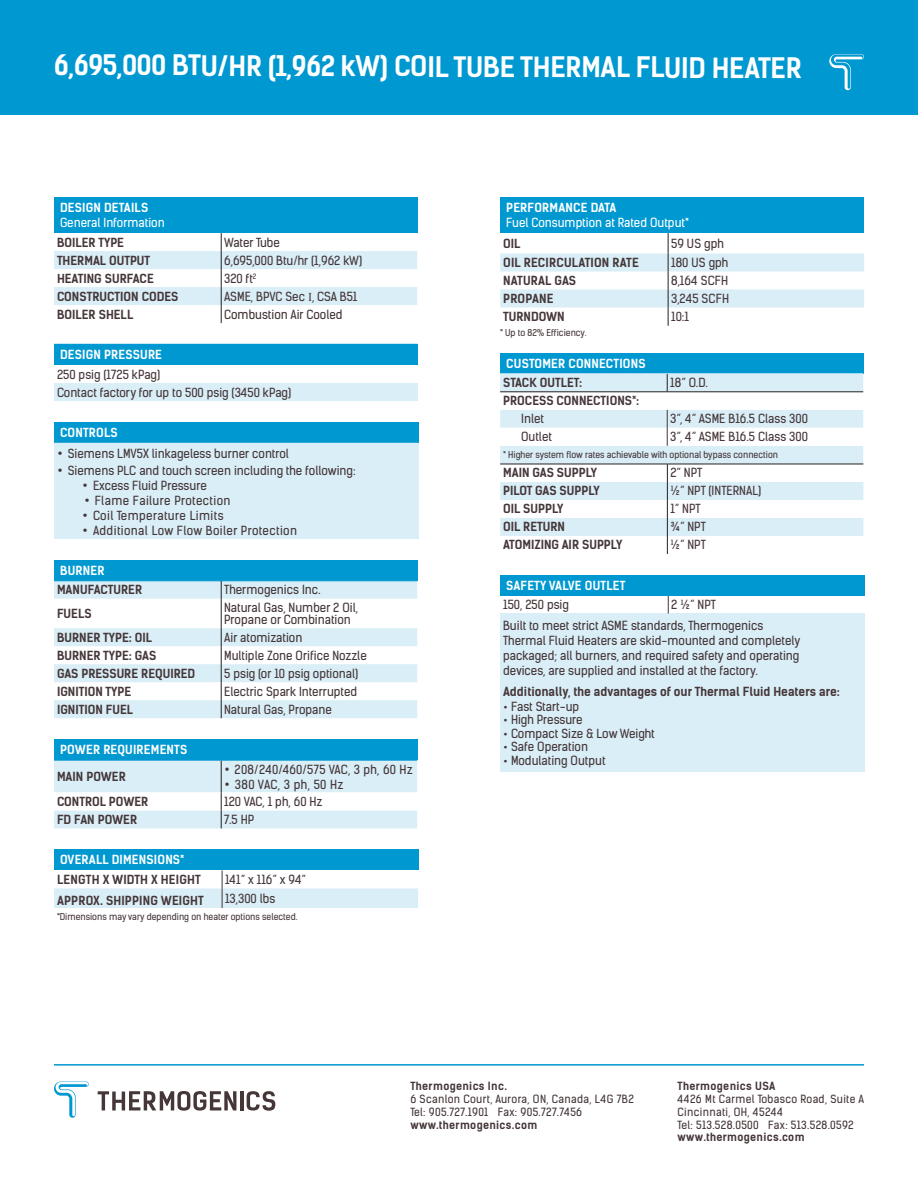
<style>
.page{position:relative;width:918px;height:1188px;background:#fff}
.page>*{position:absolute;margin:0;border:0;box-sizing:border-box;transform-origin:0 0}
.t1{font:700 27px "Kelson Sans";letter-spacing:-.01em;color:#fff}
.t2{font:12px/15px "Kelson Sans";color:#453638}
.t3{font:700 12px "Kelson Sans";color:#453638}
.t4{font:700 12px "Kelson Sans";letter-spacing:.015em;color:#fff}
.t5{font:12px "Kelson Sans";letter-spacing:.03em;color:#453638}
.t6{font:12px "Kelson Sans";color:#fff}
.t7{font:12px "Kelson Sans";letter-spacing:.02em;color:#453638}
.t8{font:10.8px/12.9px "Kelson Sans";letter-spacing:.03em;color:#453638}
.t9{font:700 10.8px "Kelson Sans";letter-spacing:.03em;color:#453638}
.t10{font:9px "Kelson Sans";color:#453638}
.s1{font-family:"Times New Roman"}
.s2{font-size:15px}
</style>
<div class="page">
<div style="left:54px;top:197px;width:363px;height:36px;background:#0098d1"></div>
<svg style="left:54px;top:233px;width:363px;height:90px"></svg>
<div style="left:54px;top:344px;width:363px;height:21px;background:#0098d1"></div>
<div style="left:54px;top:383px;width:363px;height:18px;background:#d9eef7"></div>
<div style="left:54px;top:422px;width:364px;height:21px;background:#0098d1"></div>
<div style="left:54px;top:443px;width:364px;height:96px;background:#d9eef7"></div>
<div style="left:54px;top:560px;width:363px;height:21px;background:#0098d1"></div>
<svg style="left:54px;top:581px;width:363px;height:137px"></svg>
<div style="left:54px;top:739px;width:363px;height:21px;background:#0098d1"></div>
<svg style="left:54px;top:761px;width:363px;height:67px"></svg>
<hr style="left:54px;top:760px;width:167px;height:1px;background:#0098d1">
<hr style="left:221px;top:760px;width:196px;height:1px;background:#0098d1">
<div style="left:54px;top:849px;width:364px;height:21px;background:#0098d1"></div>
<svg style="left:54px;top:870px;width:364px;height:38px"></svg>
<div style="left:500px;top:197px;width:364px;height:36px;background:#0098d1"></div>
<svg style="left:500px;top:233px;width:364px;height:93px"></svg>
<div style="left:500px;top:353px;width:363px;height:21px;background:#0098d1"></div>
<svg style="left:500px;top:374px;width:363px;height:180px"></svg>
<div style="left:500px;top:575px;width:364px;height:21px;background:#0098d1"></div>
<div style="left:500px;top:614px;width:364px;height:158px;background:#d9eef7"></div>
<svg style="left:668px;top:596px;width:1px;height:17px"></svg>
<svg style="left:98px;top:1091px;width:138px;height:20px"></svg>
<hr style="left:240px;top:1091px;width:3px;height:19px;background:#453638">
<svg style="left:247px;top:1091px;width:28px;height:20px"></svg>
<svg style="left:54px;top:1082px;width:35px;height:36px"></svg>
<hr style="left:54px;top:1064px;width:810px;height:2px;background:#0098d1">
<div style="left:0;top:0;width:918px;height:115px;background:#0098d1"></div>
<svg style="left:829px;top:54px;width:35px;height:36px"></svg>
<h1 class="t1" style="left:54px;top:50px;width:749px">6,695,000 BTU/HR (1,962 kW) COIL TUBE THERMAL FLUID HEATER</h1>
<p class="t4" style="left:60px;top:200px;width:90px">DESIGN DETAILS</p>
<p class="t6" style="left:60px;top:215px;width:106px">General Information</p>
<p class="t3" style="left:57px;top:235px;width:69px">BOILER TYPE</p>
<p class="t2" style="left:224px;top:235px;width:57px">Water Tube</p>
<p class="t3" style="left:57px;top:253px;width:95px">THERMAL OUTPUT</p>
<p class="t2" style="left:224px;top:253px;width:140px">6,695,000 Btu/hr (1,962 kW)</p>
<p class="t3" style="left:57px;top:271px;width:98px">HEATING SURFACE</p>
<p class="t2" style="left:224px;top:271px;width:34px">320 ft<sup>2</sup></p>
<p class="t3" style="left:57px;top:289px;width:123px">CONSTRUCTION CODES</p>
<p class="t2" style="left:224px;top:289px;width:135px">ASME, BPVC Sec <span class="s1">I</span>, CSA B51</p>
<p class="t3" style="left:57px;top:307px;width:78px">BOILER SHELL</p>
<p class="t2" style="left:224px;top:307px;width:120px">Combustion Air Cooled</p>
<p class="t4" style="left:60px;top:347px;width:103px">DESIGN PRESSURE</p>
<p class="t2" style="left:57px;top:365px;width:236px;line-height:18px">250 psig (1725 kPag)<br>Contact factory for up to 500 psig (3450 kPag)</p>
<p class="t4" style="left:60px;top:425px;width:59px">CONTROLS</p>
<p class="t2" style="left:57px;top:447px;width:233px"><span class="s2">•</span> Siemens LMV5X linkageless burner control</p>
<p class="t2" style="left:57px;top:463px;width:300px"><span class="s2">•</span> Siemens PLC and touch screen including the following:</p>
<p class="t2" style="left:82px;top:478px;width:126px"><span class="s2">•</span> Excess Fluid Pressure</p>
<p class="t5" style="left:84px;top:493px;width:148px"><span class="s2">•</span> Flame Failure Protection</p>
<p class="t5" style="left:82px;top:508px;width:143px"><span class="s2">•</span> Coil Temperature Limits</p>
<p class="t5" style="left:82px;top:523px;width:216px"><span class="s2">•</span> Additional Low Flow Boiler Protection</p>
<p class="t4" style="left:60px;top:563px;width:46px">BURNER</p>
<p class="t3" style="left:57px;top:582px;width:87px">MANUFACTURER</p>
<p class="t2" style="left:224px;top:582px;width:98px">Thermogenics Inc.</p>
<p class="t3" style="left:57px;top:606px;width:36px">FUELS</p>
<p class="t2" style="left:224px;top:602px;width:135px;line-height:12px">Natural Gas, Number 2 Oil,<br>Propane or Combination</p>
<p class="t3" style="left:57px;top:630px;width:97px">BURNER TYPE: OIL</p>
<p class="t2" style="left:224px;top:630px;width:80px">Air atomization</p>
<p class="t3" style="left:57px;top:648px;width:101px">BURNER TYPE: GAS</p>
<p class="t2" style="left:224px;top:648px;width:144px">Multiple Zone Orifice Nozzle</p>
<p class="t3" style="left:57px;top:666px;width:140px">GAS PRESSURE REQUIRED</p>
<p class="t2" style="left:224px;top:666px;width:136px">5 psig (or 10 psig optional)</p>
<p class="t3" style="left:57px;top:684px;width:76px">IGNITION TYPE</p>
<p class="t2" style="left:224px;top:684px;width:135px">Electric Spark Interrupted</p>
<p class="t3" style="left:57px;top:702px;width:78px">IGNITION FUEL</p>
<p class="t2" style="left:224px;top:702px;width:109px">Natural Gas, Propane</p>
<p class="t4" style="left:60px;top:742px;width:129px">POWER REQUIREMENTS</p>
<p class="t3" style="left:57px;top:769px;width:70px">MAIN POWER</p>
<p class="t7" style="left:224px;top:763px;width:190px"><span class="s2">•</span> 208/240/460/575 VAC, 3 ph, 60 Hz</p>
<p class="t5" style="left:224px;top:778px;width:121px"><span class="s2">•</span> 380 VAC, 3 ph, 50 Hz</p>
<p class="t3" style="left:57px;top:794px;width:93px">CONTROL POWER</p>
<p class="t2" style="left:224px;top:794px;width:100px">120 VAC, 1 ph, 60 Hz</p>
<p class="t3" style="left:57px;top:812px;width:82px">FD FAN POWER</p>
<p class="t2" style="left:224px;top:812px;width:32px">7.5 HP</p>
<p class="t4" style="left:60px;top:853px;width:126px">OVERALL DIMENSIONS*</p>
<p class="t3" style="left:57px;top:872px;width:145px">LENGTH X WIDTH X HEIGHT</p>
<p class="t2" style="left:225px;top:872px;width:83px">141” x 116” x 94”</p>
<p class="t3" style="left:57px;top:893px;width:148px">APPROX. SHIPPING WEIGHT</p>
<p class="t2" style="left:225px;top:891px;width:52px">13,300 lbs</p>
<p class="t10" style="left:57px;top:911px;width:242px">*Dimensions may vary depending on heater options selected.</p>
<p class="t4" style="left:506px;top:200px;width:112px">PERFORMANCE DATA</p>
<p class="t6" style="left:506px;top:215px;width:184px">Fuel Consumption at Rated Output*</p>
<p class="t3" style="left:503px;top:236px;width:19px">OIL</p>
<p class="t2" style="left:671px;top:236px;width:54px">59 US gph</p>
<p class="t3" style="left:503px;top:255px;width:137px">OIL RECIRCULATION RATE</p>
<p class="t2" style="left:671px;top:255px;width:59px">180 US gph</p>
<p class="t3" style="left:503px;top:273px;width:74px">NATURAL GAS</p>
<p class="t2" style="left:671px;top:273px;width:59px">8,164 SCFH</p>
<p class="t3" style="left:503px;top:291px;width:52px">PROPANE</p>
<p class="t2" style="left:671px;top:291px;width:60px">3,245 SCFH</p>
<p class="t3" style="left:503px;top:309px;width:63px">TURNDOWN</p>
<p class="t2" style="left:671px;top:309px;width:19px">10:1</p>
<p class="t10" style="left:500px;top:327px;width:88px">* Up to 82% Efficiency.</p>
<p class="t4" style="left:506px;top:356px;width:141px">CUSTOMER CONNECTIONS</p>
<p class="t3" style="left:503px;top:375px;width:80px">STACK OUTLET:</p>
<p class="t2" style="left:670px;top:375px;width:39px">18” O.D.</p>
<p class="t3" style="left:503px;top:393px;width:138px">PROCESS CONNECTIONS*:</p>
<p class="t2" style="left:521px;top:411px;width:24px">Inlet</p>
<p class="t2" style="left:670px;top:411px;width:139px">3”, 4” ASME B16.5 Class 300</p>
<p class="t2" style="left:521px;top:429px;width:32px">Outlet</p>
<p class="t2" style="left:670px;top:429px;width:139px">3”, 4” ASME B16.5 Class 300</p>
<p class="t10" style="left:503px;top:449px;width:276px">* Higher system flow rates achievable with optional bypass connection</p>
<p class="t3" style="left:503px;top:466px;width:95px">MAIN GAS SUPPLY</p>
<p class="t2" style="left:670px;top:466px;width:33px">2” NPT</p>
<p class="t3" style="left:503px;top:484px;width:98px">PILOT GAS SUPPLY</p>
<p class="t2" style="left:670px;top:484px;width:93px">½” NPT (INTERNAL)</p>
<p class="t3" style="left:503px;top:502px;width:62px">OIL SUPPLY</p>
<p class="t2" style="left:670px;top:502px;width:32px">1” NPT</p>
<p class="t3" style="left:503px;top:520px;width:63px">OIL RETURN</p>
<p class="t2" style="left:670px;top:520px;width:37px">¾” NPT</p>
<p class="t3" style="left:503px;top:538px;width:121px">ATOMIZING AIR SUPPLY</p>
<p class="t2" style="left:670px;top:538px;width:37px">½” NPT</p>
<p class="t4" style="left:506px;top:578px;width:121px">SAFETY VALVE OUTLET</p>
<p class="t2" style="left:503px;top:597px;width:67px">150, 250 psig</p>
<p class="t2" style="left:503px;top:594px;width:262px;line-height:20.7px;text-indent:168px">2 ½” NPT<br>Built to meet strict ASME standards, Thermogenics</p>
<p class="t2" style="left:503px;top:633px;width:299px;text-align:justify">Thermal Fluid Heaters are skid-mounted and completely packaged; all burners, and required safety and operating devices, are supplied and installed at the factory.</p>
<p class="t3" style="left:503px;top:684px;width:338px">Additionally, the advantages of our Thermal Fluid Heaters are:</p>
<p class="t2" style="left:503px;top:699px;width:78px">• Fast Start-up</p>
<p class="t2" style="left:503px;top:713px;width:81px">• High Pressure</p>
<p class="t2" style="left:503px;top:726px;width:153px">• Compact Size &amp; Low Weight</p>
<p class="t2" style="left:503px;top:740px;width:86px">• Safe Operation</p>
<p class="t2" style="left:503px;top:753px;width:104px">• Modulating Output</p>
<p class="t9" style="left:410px;top:1079px;width:98px">Thermogenics Inc.</p>
<p class="t8" style="left:410px;top:1092px;width:225px">6 Scanlon Court, Aurora, ON, Canada, L4G 7B2<br>Tel: 905.727.1901 Fax: 905.727.7456</p>
<p class="t9" style="left:410px;top:1118px;width:129px">www.thermogenics.com</p>
<p class="t9" style="left:678px;top:1079px;width:99px">Thermogenics USA</p>
<p class="t8" style="left:678px;top:1092px;width:188px">4426 Mt Carmel Tobasco Road, Suite A<br>Cincinnati, OH, 45244<br>Tel: 513.528.0500 Fax: 513.528.0592</p>
<p class="t9" style="left:678px;top:1131px;width:129px">www.thermogenics.com</p>
</div>
